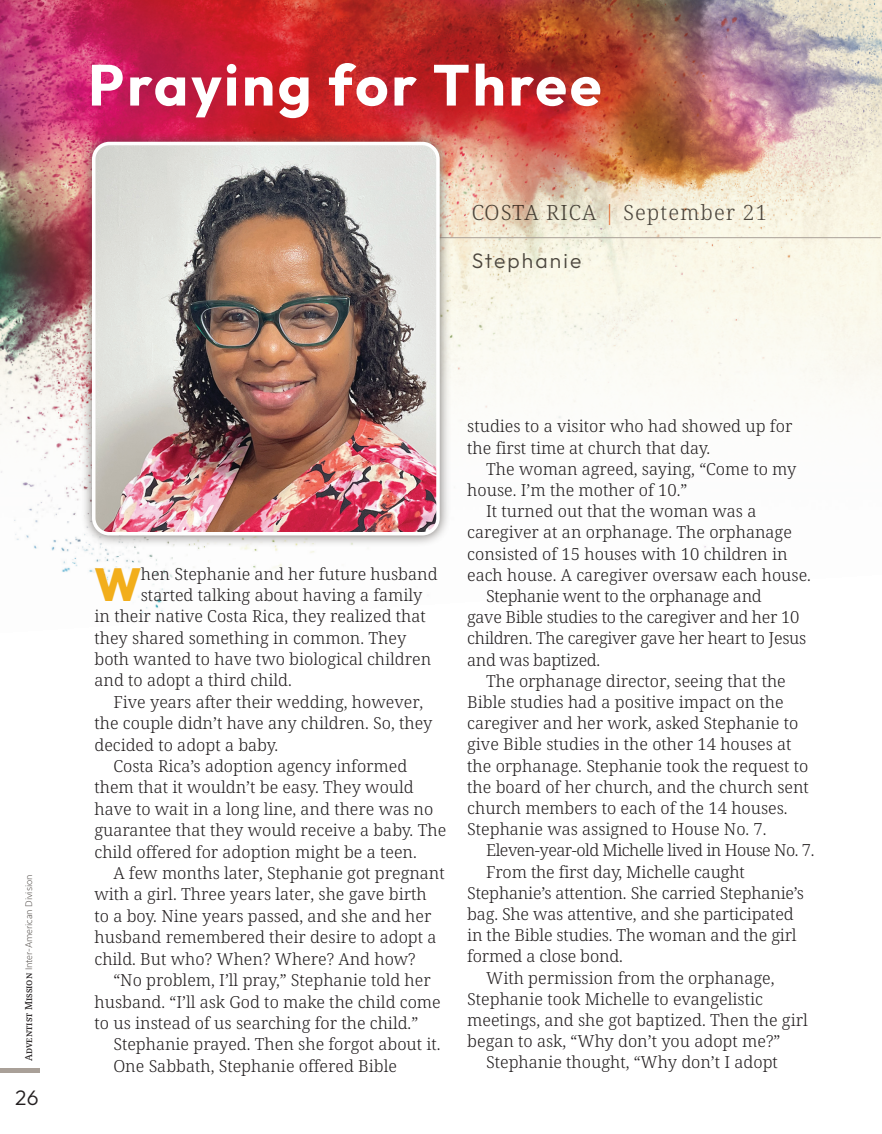
<style>
.page{position:relative;width:882px;height:1134px;background:#fff}
.page>*{position:absolute;margin:0;border:0;box-sizing:border-box;transform-origin:0 0}
.t1{font:700 57.75px "Outfit";letter-spacing:.05em;color:#fff}
.t2{font:800 46.2px "Outfit";color:#f2ae1b}
.t3{font:300 21px "Noto Serif";letter-spacing:.05em;color:#4f4a46}
.t4{font:300 21px "Outfit";letter-spacing:.1em;color:#4f4a46}
.t5{font:300 21px "Outfit";color:#231f20}
.t6{font:300 16.62px/21.2px "Noto Serif";color:#231f20}
.t7{font:300 16.62px "Noto Serif";letter-spacing:-.02em;color:#231f20}
.t8{font:300 16.62px "Noto Serif";letter-spacing:-.03em;color:#231f20}
.t9{font:9.62px "Sana Sans";letter-spacing:-.005em;color:#4f4a46}
.s1{color:#f4793e}
.s2{font-family:"Noto Serif";font-weight:500;color:#231f20}
</style>
<div class="page">
<div style="left:0;top:1068px;width:40px;height:5px;background:#a9a098"></div>
<img style="left:0;top:0;width:882px;height:616px">
<hr style="left:410px;top:237px;width:471px;height:1px;background:#a9a098">
<div style="left:81px;top:130px;width:370px;height:417px;background:#4f4a46;opacity:.75"></div>
<img style="left:94px;top:144px;width:344px;height:390px">
<div style="left:92px;top:142px;width:348px;height:394px;border:4px solid #fff;border-radius:16px"></div>
<h1 class="t1" style="left:88px;top:48px;width:515px">Praying for Three</h1>
<p class="t3" style="left:471px;top:198px;width:298px">COSTA RICA <span class="s1">|</span> September 21</p>
<p class="t4" style="left:471px;top:247px;width:112px">Stephanie</p>
<p class="t9" style="left:23px;top:1061px;width:188px;rotate:-90deg"><span class="s2">Adventist Mission</span> Inter-American Division</p>
<p class="t5" style="left:15px;top:1084px;width:25px">26</p>
<h2 class="t2" style="left:94px;top:555px;width:48px">W</h2>
<p class="t6" style="left:141px;top:563px;width:298px">hen Stephanie and her future husband</p>
<p class="t6" style="left:141px;top:584px;width:283px">started talking about having a family</p>
<p class="t6" style="left:94px;top:605px;width:333px">in their native Costa Rica, they realized that</p>
<p class="t6" style="left:94px;top:627px;width:313px">they shared something in common. They</p>
<p class="t6" style="left:94px;top:648px;width:338px">both wanted to have two biological children</p>
<p class="t6" style="left:94px;top:669px;width:199px">and to adopt a third child.</p>
<p class="t6" style="left:113px;top:691px;width:312px">Five years after their wedding, however,</p>
<p class="t6" style="left:94px;top:712px;width:340px">the couple didn’t have any children. So, they</p>
<p class="t6" style="left:94px;top:734px;width:185px">decided to adopt a baby.</p>
<p class="t6" style="left:113px;top:755px;width:295px">Costa Rica’s adoption agency informed</p>
<p class="t6" style="left:94px;top:776px;width:321px">them that it wouldn’t be easy. They would</p>
<p class="t6" style="left:94px;top:798px;width:340px">have to wait in a long line, and there was no</p>
<p class="t6" style="left:94px;top:819px;width:353px">guarantee that they would receive a baby. The</p>
<p class="t6" style="left:94px;top:841px;width:324px">child offered for adoption might be a teen.</p>
<p class="t6" style="left:113px;top:862px;width:333px">A few months later, Stephanie got pregnant</p>
<p class="t6" style="left:94px;top:883px;width:334px">with a girl. Three years later, she gave birth</p>
<p class="t6" style="left:94px;top:905px;width:338px">to a boy. Nine years passed, and she and her</p>
<p class="t6" style="left:94px;top:926px;width:344px">husband remembered their desire to adopt a</p>
<p class="t6" style="left:94px;top:948px;width:323px">child. But who? When? Where? And how?</p>
<p class="t6" style="left:113px;top:969px;width:319px">“No problem, I’ll pray,” Stephanie told her</p>
<p class="t6" style="left:94px;top:990px;width:348px">husband. “I’ll ask God to make the child come</p>
<p class="t6" style="left:94px;top:1012px;width:325px">to us instead of us searching for the child.”</p>
<p class="t6" style="left:113px;top:1033px;width:329px">Stephanie prayed. Then she forgot about it.</p>
<p class="t6" style="left:113px;top:1055px;width:285px">One Sabbath, Stephanie offered Bible</p>
<p class="t6" style="left:467px;top:415px;width:327px">studies to a visitor who had showed up for the first time at church that day.</p>
<p class="t6" style="left:486px;top:458px;width:312px">The woman agreed, saying, “Come to my</p>
<p class="t6" style="left:467px;top:479px;width:222px">house. I’m the mother of 10.”</p>
<p class="t6" style="left:486px;top:500px;width:272px">It turned out that the woman was a</p>
<p class="t6" style="left:467px;top:521px;width:326px">caregiver at an orphanage. The orphanage</p>
<p class="t6" style="left:467px;top:542px;width:322px">consisted of 15 houses with 10 children in</p>
<p class="t6" style="left:467px;top:564px;width:345px">each house. A caregiver oversaw each house.</p>
<p class="t7" style="left:486px;top:584px;width:277px">Stephanie went to the orphanage and</p>
<p class="t7" style="left:467px;top:605px;width:334px">gave Bible studies to the caregiver and her 10</p>
<p class="t7" style="left:467px;top:627px;width:341px">children. The caregiver gave her heart to Jesus</p>
<p class="t7" style="left:467px;top:648px;width:134px">and was baptized.</p>
<p class="t6" style="left:486px;top:670px;width:301px">The orphanage director, seeing that the</p>
<p class="t6" style="left:467px;top:691px;width:318px">Bible studies had a positive impact on the</p>
<p class="t6" style="left:467px;top:712px;width:333px">caregiver and her work, asked Stephanie to</p>
<p class="t6" style="left:467px;top:733px;width:326px">give Bible studies in the other 14 houses at</p>
<p class="t6" style="left:467px;top:755px;width:343px">the orphanage. Stephanie took the request to</p>
<p class="t6" style="left:467px;top:776px;width:343px">the board of her church, and the church sent</p>
<p class="t6" style="left:467px;top:797px;width:322px">church members to each of the 14 houses.</p>
<p class="t6" style="left:467px;top:818px;width:301px">Stephanie was assigned to House No. 7.</p>
<p class="t8" style="left:486px;top:839px;width:330px">Eleven-year-old Michelle lived in House No. 7.</p>
<p class="t6" style="left:486px;top:861px;width:260px">From the first day, Michelle caught</p>
<p class="t6" style="left:467px;top:882px;width:338px">Stephanie’s attention. She carried Stephanie’s</p>
<p class="t6" style="left:467px;top:903px;width:328px">bag. She was attentive, and she participated</p>
<p class="t6" style="left:467px;top:924px;width:331px">in the Bible studies. The woman and the girl</p>
<p class="t6" style="left:467px;top:945px;width:157px">formed a close bond.</p>
<p class="t6" style="left:486px;top:967px;width:290px">With permission from the orphanage,</p>
<p class="t6" style="left:467px;top:988px;width:297px">Stephanie took Michelle to evangelistic</p>
<p class="t6" style="left:467px;top:1009px;width:342px">meetings, and she got baptized. Then the girl</p>
<p class="t6" style="left:467px;top:1030px;width:315px">began to ask, “Why don’t you adopt me?”</p>
<p class="t6" style="left:486px;top:1051px;width:293px">Stephanie thought, “Why don’t I adopt</p>
</div>
